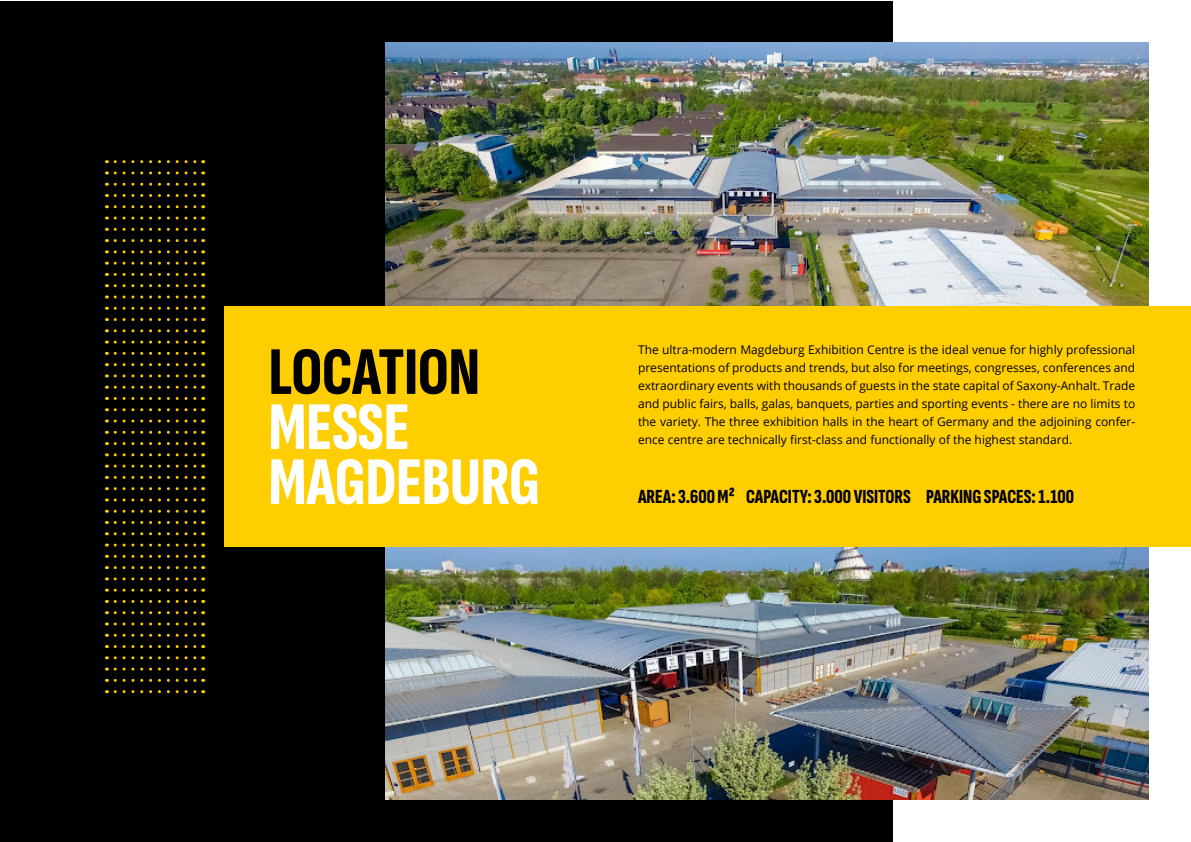
<style>
.page{position:relative;width:1191px;height:842px;background:#fff}
.page>*{position:absolute;margin:0;border:0;box-sizing:border-box;transform-origin:0 0}
.t1{font:extra-condensed 68px/55px "Sofia Sans";color:#fff}
.t2{font:extra-condensed 68px "Sofia Sans";color:#000}
.t3{font:extra-condensed 20px "Sofia Sans";color:#000}
.t4{font:12px/18px "Open Sans";color:#000;text-align:justify}
</style>
<div class="page">
<div style="left:0;top:1px;width:893px;height:840px;background:#000"></div>
<img style="left:386px;top:43px;width:762px;height:263px">
<img style="left:386px;top:547px;width:762px;height:252px">
<div style="left:224px;top:306px;width:967px;height:241px;background:#ffce00"></div>
<svg style="left:115px;top:690px;width:89px;height:3px"></svg>
<svg style="left:115px;top:679px;width:89px;height:3px"></svg>
<svg style="left:115px;top:668px;width:89px;height:3px"></svg>
<svg style="left:115px;top:656px;width:89px;height:3px"></svg>
<svg style="left:115px;top:645px;width:89px;height:3px"></svg>
<svg style="left:115px;top:634px;width:89px;height:3px"></svg>
<svg style="left:115px;top:622px;width:89px;height:3px"></svg>
<svg style="left:115px;top:611px;width:89px;height:3px"></svg>
<svg style="left:115px;top:600px;width:89px;height:3px"></svg>
<svg style="left:115px;top:589px;width:89px;height:3px"></svg>
<svg style="left:115px;top:577px;width:89px;height:3px"></svg>
<svg style="left:115px;top:566px;width:89px;height:3px"></svg>
<svg style="left:115px;top:555px;width:89px;height:3px"></svg>
<svg style="left:115px;top:543px;width:89px;height:3px"></svg>
<svg style="left:115px;top:532px;width:89px;height:3px"></svg>
<svg style="left:115px;top:521px;width:89px;height:3px"></svg>
<svg style="left:115px;top:510px;width:89px;height:3px"></svg>
<svg style="left:115px;top:498px;width:89px;height:3px"></svg>
<svg style="left:115px;top:487px;width:89px;height:3px"></svg>
<svg style="left:115px;top:476px;width:89px;height:3px"></svg>
<svg style="left:115px;top:465px;width:89px;height:3px"></svg>
<svg style="left:115px;top:453px;width:89px;height:3px"></svg>
<svg style="left:115px;top:442px;width:89px;height:3px"></svg>
<svg style="left:115px;top:431px;width:89px;height:3px"></svg>
<svg style="left:115px;top:419px;width:89px;height:3px"></svg>
<svg style="left:115px;top:408px;width:89px;height:3px"></svg>
<svg style="left:115px;top:397px;width:89px;height:3px"></svg>
<svg style="left:115px;top:386px;width:89px;height:3px"></svg>
<svg style="left:115px;top:374px;width:89px;height:3px"></svg>
<svg style="left:115px;top:363px;width:89px;height:3px"></svg>
<svg style="left:115px;top:352px;width:89px;height:3px"></svg>
<svg style="left:115px;top:341px;width:89px;height:3px"></svg>
<svg style="left:115px;top:329px;width:89px;height:3px"></svg>
<svg style="left:115px;top:318px;width:89px;height:3px"></svg>
<svg style="left:115px;top:307px;width:89px;height:3px"></svg>
<svg style="left:115px;top:295px;width:89px;height:3px"></svg>
<svg style="left:115px;top:284px;width:89px;height:3px"></svg>
<svg style="left:115px;top:273px;width:89px;height:3px"></svg>
<svg style="left:115px;top:262px;width:89px;height:3px"></svg>
<svg style="left:115px;top:250px;width:89px;height:3px"></svg>
<svg style="left:115px;top:239px;width:89px;height:3px"></svg>
<svg style="left:115px;top:228px;width:89px;height:3px"></svg>
<svg style="left:115px;top:217px;width:89px;height:3px"></svg>
<svg style="left:115px;top:205px;width:89px;height:3px"></svg>
<svg style="left:115px;top:194px;width:89px;height:3px"></svg>
<svg style="left:115px;top:183px;width:89px;height:3px"></svg>
<svg style="left:115px;top:171px;width:89px;height:3px"></svg>
<svg style="left:115px;top:160px;width:89px;height:3px"></svg>
<h1 class="t2" style="left:269px;top:335px;width:213px">LOCATION</h1>
<h1 class="t1" style="left:269px;top:400px;width:273px">MESSE<br>MAGDEBURG</h1>
<p class="t4" style="left:638px;top:341px;width:499px">The ultra-modern Magdeburg Exhibition Centre is the ideal venue for highly professional presentations of products and trends, but also for meetings, congresses, conferences and extraordinary events with thousands of guests in the state capital of Saxony-Anhalt. Trade and public fairs, balls, galas, banquets, parties and sporting events - there are no limits to the variety. The three exhibition halls in the heart of Germany and the adjoining confer&shy;ence centre are technically first-class and functionally of the highest standard.</p>
<h2 class="t3" style="left:638px;top:486px;width:437px">AREA: 3.600 M² CAPACITY: 3.000 VISITORS PARKING SPACES: 1.100</h2>
</div>
